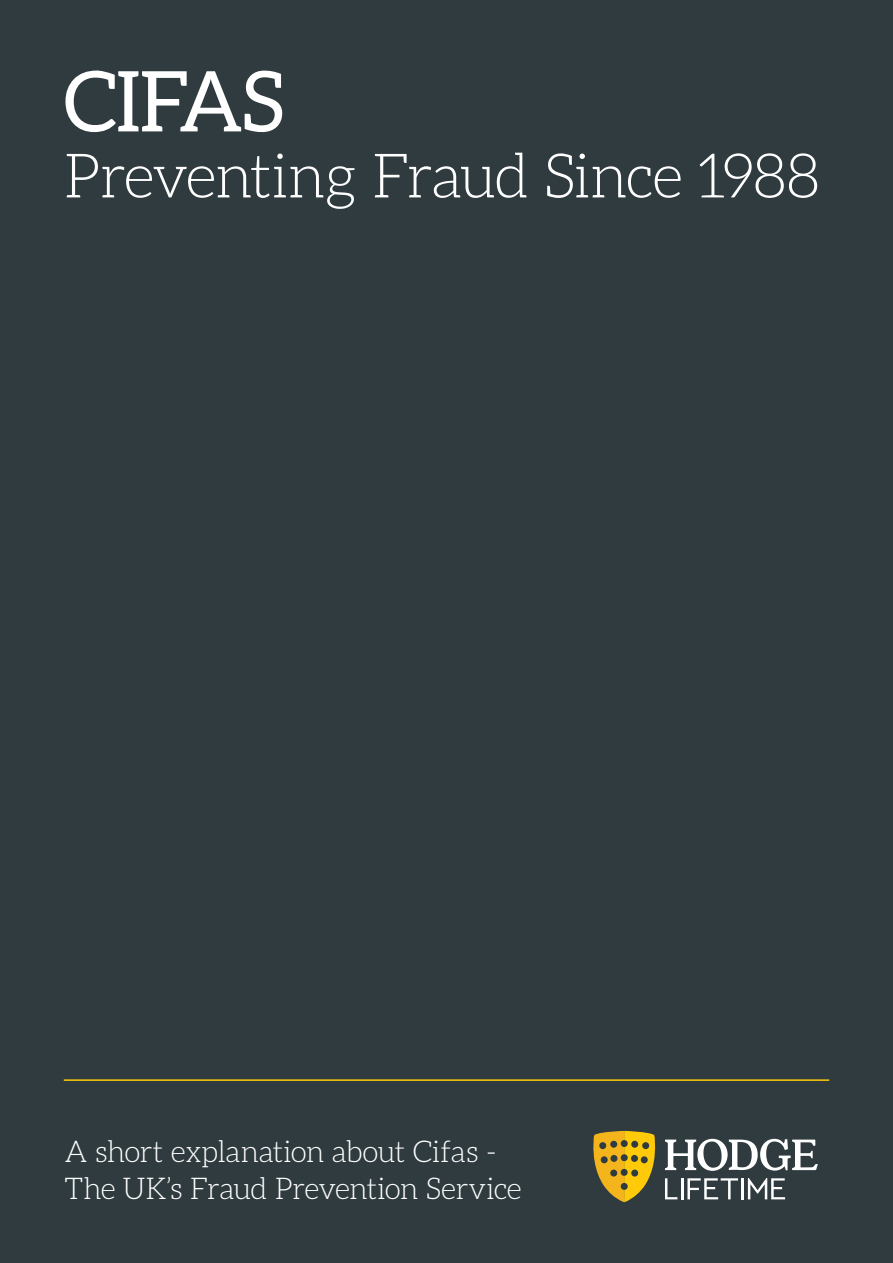
<style>
.page{position:relative;width:893px;height:1263px;background:#2f3b3f}
.page>*{position:absolute;margin:0;border:0;box-sizing:border-box;transform-origin:0 0}
.t1{font:84px "Aleo";letter-spacing:-.02em;color:#fff}
.t2{font:300 61.5px "Aleo";letter-spacing:-.03em;color:#fff}
.t3{font:300 30px/37.5px "Aleo";letter-spacing:-.02em;color:#fff}
</style>
<div class="page">
<hr style="left:64px;top:1079px;width:765px;height:2px;background:#feca0a">
<svg style="left:593px;top:1131px;width:63px;height:71px"></svg>
<svg style="left:665px;top:1178px;width:12px;height:21px"></svg>
<hr style="left:681px;top:1178px;width:3px;height:21px;background:#fff">
<svg style="left:687px;top:1178px;width:51px;height:21px"></svg>
<hr style="left:741px;top:1178px;width:3px;height:21px;background:#fff">
<svg style="left:748px;top:1178px;width:37px;height:21px"></svg>
<svg style="left:665px;top:1139px;width:153px;height:32px"></svg>
<p class="t1" style="left:64px;top:54px;width:222px">CIFAS</p>
<p class="t2" style="left:64px;top:142px;width:758px">Preventing Fraud Since 1988</p>
<p class="t3" style="left:64px;top:1132px;width:459px">A short explanation about Cifas -<br>The UK’s Fraud Prevention Service</p>
</div>
